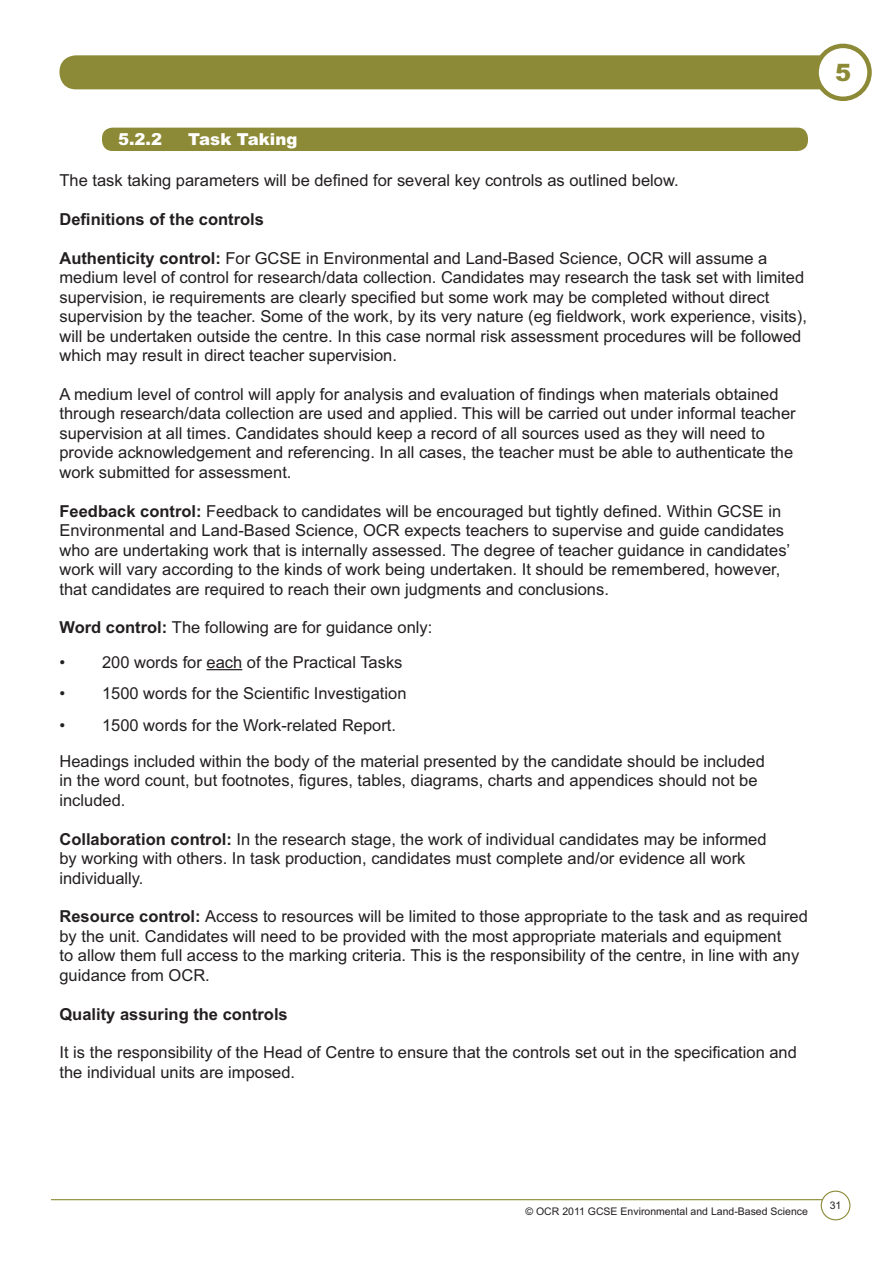
<style>
.page{position:relative;width:893px;height:1263px;background:#fff}
.page>*{position:absolute;margin:0;border:0;box-sizing:border-box;transform-origin:0 0}
.t1{font:900 24px "Arial";color:#8c8a36}
.t2{font:16.5px/19.5px "Arial";color:#231f20}
.t3{font:700 16.5px "Arial";color:#231f20}
.t4{font:900 16.5px "Arial";color:#fff}
.t5{font:10.5px "Arial";color:#231f20}
.s1{font-weight:700}
</style>
<div class="page">
<div style="left:59px;top:55px;width:783px;height:34px;background:#8c8a36;border-radius:16px"></div>
<div style="left:816px;top:46px;width:53px;height:53px;background:#fff;border-radius:50%"></div>
<div style="left:814px;top:44px;width:58px;height:57px;border:4px solid #8c8a36;border-radius:50%"></div>
<hr style="left:51px;top:1199px;width:793px;height:1px;background:#8c8a36">
<div style="left:821px;top:1191px;width:29px;height:29px;background:#fff;border-radius:50%"></div>
<div style="left:821px;top:1191px;width:29px;height:29px;border:1px solid #8c8a36;border-radius:50%"></div>
<hr style="left:207px;top:669px;width:35px;height:1px;background:#231f20">
<div style="left:102px;top:128px;width:706px;height:23px;background:#8c8a36;border-radius:10px"></div>
<p class="t4" style="left:118px;top:133px;width:46px">5.2.2</p>
<p class="t4" style="left:188px;top:133px;width:111px">Task Taking</p>
<p class="t2" style="left:59px;top:172px;width:621px">The task taking parameters will be de-ned for several key controls as outlined below.</p>
<p class="t3" style="left:59px;top:213px;width:206px">De-nitions of the controls</p>
<p class="t2" style="left:59px;top:250px;width:749px"><span class="s1">Authenticity control:</span> For GCSE in Environmental and Land-Based Science, OCR will assume a medium level of control for research/data collection. Candidates may research the task set with limited supervision, ie requirements are clearly speci-ed but some work may be completed without direct supervision by the teacher. Some of the work, by its very nature (eg -eldwork, work experience, visits), will be undertaken outside the centre. In this case normal risk assessment procedures will be followed which may result in direct teacher supervision.</p>
<p class="t2" style="left:59px;top:386px;width:738px">A medium level of control will apply for analysis and evaluation of -ndings when materials obtained through research/data collection are used and applied. This will be carried out under informal teacher supervision at all times. Candidates should keep a record of all sources used as they will need to provide acknowledgement and referencing. In all cases, the teacher must be able to authenticate the work submitted for assessment.</p>
<p class="t2" style="left:59px;top:503px;width:732px"><span class="s1">Feedback control:</span> Feedback to candidates will be encouraged but tightly de-ned. Within GCSE in Environmental and Land-Based Science, OCR expects teachers to supervise and guide candidates who are undertaking work that is internally assessed. The degree of teacher guidance in candidates’ work will vary according to the kinds of work being undertaken. It should be remembered, however, that candidates are required to reach their own judgments and conclusions.</p>
<p class="t2" style="left:59px;top:620px;width:374px"><span class="s1">Word control:</span> The following are for guidance only:</p>
<p class="t2" style="left:59px;top:654px;width:345px">• 200 words for each of the Practical Tasks</p>
<p class="t2" style="left:59px;top:686px;width:348px">• 1500 words for the Scienti-c Investigation</p>
<p class="t2" style="left:59px;top:709px;width:707px;line-height:35.7px">• 1500 words for the Work-related Report.<br>Headings included within the body of the material presented by the candidate should be included</p>
<p class="t2" style="left:59px;top:772px;width:699px">in the word count, but footnotes, -gures, tables, diagrams, charts and appendices should not be included.</p>
<p class="t2" style="left:59px;top:831px;width:708px"><span class="s1">Collaboration control:</span> In the research stage, the work of individual candidates may be informed by working with others. In task production, candidates must complete and/or evidence all work individually.</p>
<p class="t2" style="left:59px;top:908px;width:750px"><span class="s1">Resource control:</span> Access to resources will be limited to those appropriate to the task and as required by the unit. Candidates will need to be provided with the most appropriate materials and equipment<br>to allow them full access to the marking criteria. This is the responsibility of the centre, in line with any guidance from OCR.</p>
<p class="t3" style="left:59px;top:1008px;width:230px">Quality assuring the controls</p>
<p class="t2" style="left:59px;top:1044px;width:739px">It is the responsibility of the Head of Centre to ensure that the controls set out in the speci-cation and the individual units are imposed.</p>
<h1 class="t1" style="left:835px;top:64px;width:18px">5</h1>
<p class="t5" style="left:525px;top:1208px;width:284px">© OCR 2011 GCSE Environmental and Land-Based Science</p>
<p class="t5" style="left:830px;top:1202px;width:13px">31</p>
</div>
